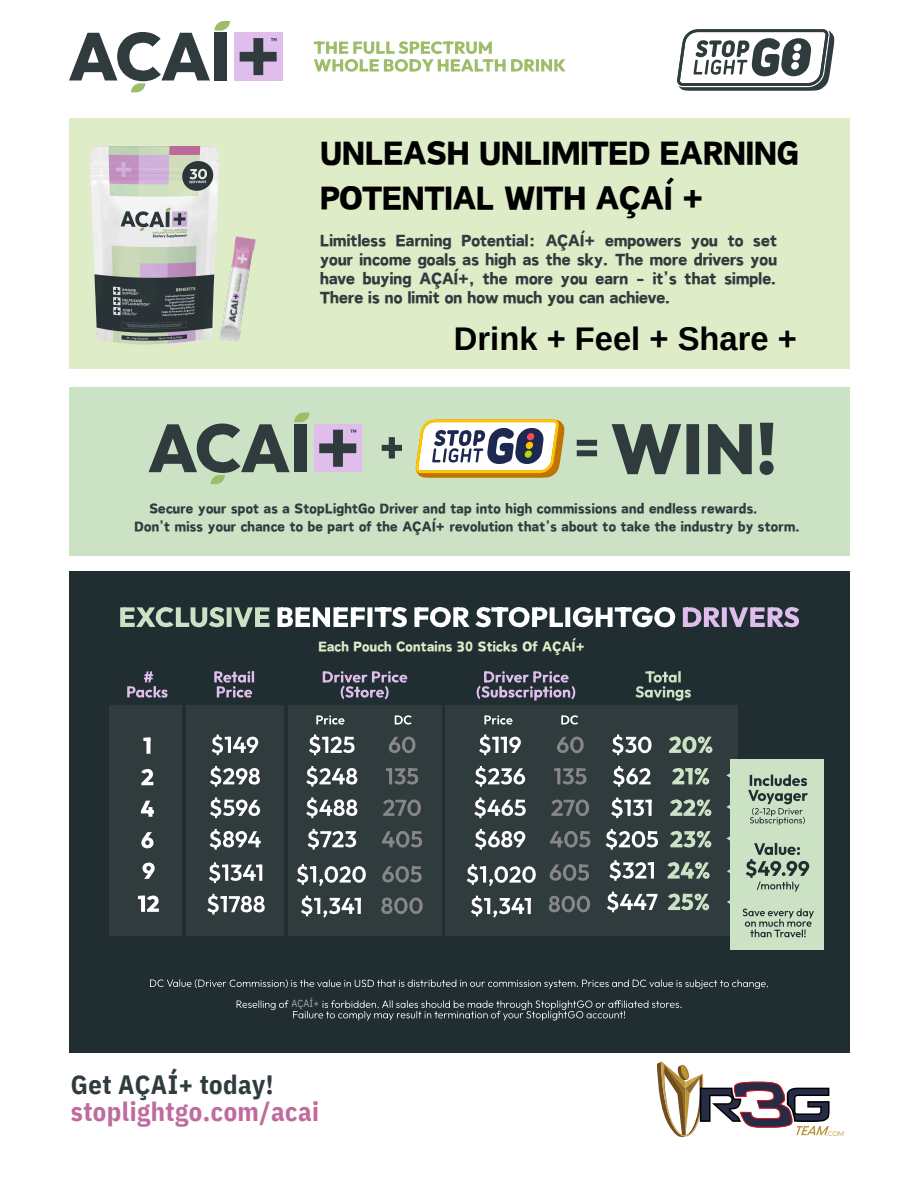
<style>
.page{position:relative;width:918px;height:1188px;background:#fff}
.page>*{position:absolute;margin:0;border:0;box-sizing:border-box;transform-origin:0 0}
.t1{font:39px/45px "Canva Sweet Heart";color:#000}
.t2{font:700 32.7px "Arimo";color:#000}
.t3{font:700 26.55px/27px "IBM Plex Sans Cond";letter-spacing:.02em;color:#c06b9e}
.t4{font:19.5px/19.2px "Canva Sweet Heart";letter-spacing:.01em;color:#303b3e;text-align:justify}
.t5{font:16.5px "Canva Sweet Heart";letter-spacing:.02em;color:#303b3e}
.t6{font:16.5px "Canva Sweet Heart";letter-spacing:.02em;color:#dfecc8}
.t7{font:10.35px "IBM Plex Sans Cond";color:#fff}
.t8{font:italic 6.75px "Montserrat";color:#b99434}
.s1{color:#303b3e}
</style>
<div class="page">
<div style="left:234px;top:33px;width:48px;height:47px;background:#dfbeeb"></div>
<svg style="left:69px;top:21px;width:161px;height:71px"></svg>
<svg style="left:240px;top:38px;width:37px;height:37px"></svg>
<svg style="left:314px;top:41px;width:252px;height:31px"></svg>
<div style="left:69px;top:118px;width:780px;height:251px;background:#dfecc8"></div>
<div style="left:69px;top:387px;width:780px;height:168px;background:#cbe2c5"></div>
<div style="left:314px;top:424px;width:48px;height:48px;background:#dfbeeb"></div>
<svg style="left:149px;top:413px;width:161px;height:71px"></svg>
<svg style="left:319px;top:430px;width:37px;height:37px"></svg>
<svg style="left:577px;top:440px;width:20px;height:16px"></svg>
<svg style="left:382px;top:437px;width:20px;height:22px"></svg>
<svg style="left:612px;top:423px;width:162px;height:52px"></svg>
<svg style="left:415px;top:420px;width:150px;height:58px;background:#beb298"></svg>
<div style="left:527px;top:433px;width:7px;height:7px;background:#fc4850;border-radius:50%"></div>
<div style="left:526px;top:442px;width:7px;height:7px;background:#ffc700;border-radius:50%"></div>
<div style="left:524px;top:450px;width:8px;height:8px;background:#b0dc01;border-radius:50%"></div>
<svg style="left:677px;top:29px;width:158px;height:62px"></svg>
<div style="left:69px;top:571px;width:780px;height:482px;background:#202e32"></div>
<svg style="left:150px;top:979px;width:618px;height:10px"></svg>
<svg style="left:237px;top:1000px;width:445px;height:20px"></svg>
<svg style="left:127px;top:671px;width:41px;height:27px"></svg>
<svg style="left:214px;top:671px;width:40px;height:27px"></svg>
<div style="left:186px;top:705px;width:98px;height:231px;background:#303b3e"></div>
<svg style="left:207px;top:734px;width:58px;height:181px"></svg>
<div style="left:110px;top:705px;width:72px;height:231px;background:#303b3e"></div>
<svg style="left:138px;top:738px;width:21px;height:174px"></svg>
<div style="left:288px;top:705px;width:153px;height:231px;background:#303b3e"></div>
<svg style="left:323px;top:671px;width:84px;height:28px"></svg>
<svg style="left:316px;top:715px;width:29px;height:10px"></svg>
<svg style="left:395px;top:715px;width:17px;height:10px"></svg>
<svg style="left:381px;top:737px;width:42px;height:177px"></svg>
<svg style="left:297px;top:734px;width:69px;height:184px"></svg>
<div style="left:446px;top:705px;width:292px;height:231px;background:#303b3e"></div>
<svg style="left:477px;top:671px;width:98px;height:30px"></svg>
<svg style="left:635px;top:671px;width:56px;height:30px"></svg>
<svg style="left:484px;top:715px;width:29px;height:10px"></svg>
<svg style="left:561px;top:715px;width:17px;height:10px"></svg>
<svg style="left:549px;top:737px;width:41px;height:175px"></svg>
<svg style="left:467px;top:734px;width:69px;height:184px"></svg>
<svg style="left:606px;top:734px;width:52px;height:178px"></svg>
<svg style="left:668px;top:736px;width:44px;height:174px"></svg>
<div style="left:731px;top:759px;width:93px;height:190px;background:#cbe2c5"></div>
<svg style="left:748px;top:775px;width:60px;height:50px"></svg>
<svg style="left:743px;top:908px;width:71px;height:29px"></svg>
<svg style="left:746px;top:843px;width:63px;height:49px"></svg>
<svg style="left:726px;top:773px;width:5px;height:5px"></svg>
<svg style="left:726px;top:804px;width:5px;height:5px"></svg>
<svg style="left:727px;top:869px;width:4px;height:5px"></svg>
<svg style="left:726px;top:836px;width:5px;height:5px"></svg>
<svg style="left:727px;top:899px;width:4px;height:6px"></svg>
<svg style="left:120px;top:607px;width:150px;height:20px"></svg>
<svg style="left:277px;top:607px;width:398px;height:20px"></svg>
<svg style="left:683px;top:607px;width:116px;height:20px"></svg>
<svg style="left:657px;top:1062px;width:173px;height:75px"></svg>
<img style="left:90px;top:147px;width:129px;height:198px">
<img style="left:220px;top:236px;width:36px;height:106px">
<p class="t1" style="left:320px;top:130px;width:480px">UNLEASH UNLIMITED EARNING<br>POTENTIAL WITH AÇAÍ +</p>
<p class="t4" style="left:320px;top:231px;width:458px">Limitless Earning Potential: AÇAÍ+ empowers you to set your income goals as high as the sky. The more drivers you have buying AÇAÍ+, the more you earn - it’s that simple.<br>There is no limit on how much you can achieve.</p>
<h2 class="t2" style="left:454px;top:320px;width:345px">Drink + Feel + Share +</h2>
<p class="t5" style="left:149px;top:501px;width:610px">Secure your spot as a StopLightGo Driver and tap into high commissions and endless rewards.</p>
<h1 class="t5" style="left:135px;top:519px;width:667px">Don’t miss your chance to be part of the AÇAÍ+ revolution that’s about to take the industry by storm.</h1>
<h4 class="t6" style="left:318px;top:638px;width:268px">Each Pouch Contains 30 Sticks Of AÇAÍ+</h4>
<p class="t7" style="left:291px;top:996px;width:29px">AÇAÍ+</p>
<p class="t3" style="left:71px;top:1070px;width:250px"><span class="s1">Get AÇAÍ+ today! </span>stoplightgo.com/acai</p>
<p class="t8" style="left:827px;top:1130px;width:19px">.COM</p>
</div>
